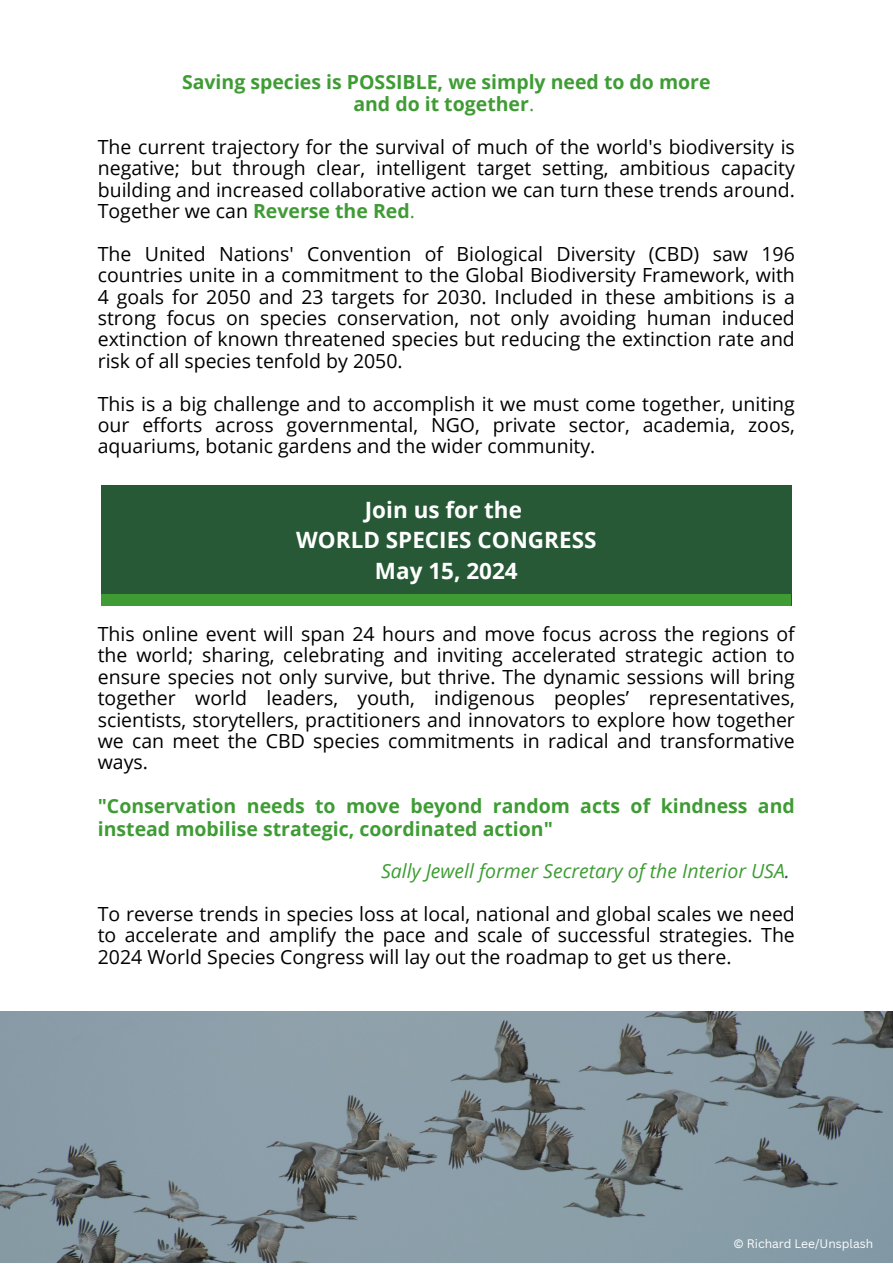
<style>
.page{position:relative;width:893px;height:1264px;background:#fff}
.page>*{position:absolute;margin:0;border:0;box-sizing:border-box;transform-origin:0 0}
.t1{font:700 22.5px "Open Sans";color:#fff}
.t2{font:19.5px/21.3px "Open Sans";color:#000;text-align:justify}
.t3{font:700 19.5px/22.5px "Open Sans";color:#3f9c35}
.t4{font:italic 19.5px "Open Sans";color:#3f9c35}
.t5{font:12px "Canva Sans";color:#fff}
.s1{font-weight:400}
.s2{font-weight:700;color:#3f9c35}
.s3{color:#3f9c35}
.s4{color:#275937}
</style>
<div class="page">
<img style="left:0;top:1011px;width:892px;height:251px">
<div style="left:101px;top:485px;width:690px;height:120px;background:#275937"></div>
<div style="left:102px;top:594px;width:688px;height:11px;background:#3f9c35"></div>
<p class="t3" style="left:182px;top:70px;width:530px">Saving species is POSSIBLE, we simply need to do more</p>
<p class="t3" style="left:353px;top:93px;width:182px">and do it together<span class="s1">.</span></p>
<p class="t2" style="left:98px;top:136px;width:698px">The current trajectory for the survival of much of the world's biodiversity is negative; but through clear, intelligent target setting, ambitious capacity building and increased collaborative action we can turn these trends around.<br>Together we can <span class="s2">Reverse the Red</span><span class="s3">.</span></p>
<p class="t2" style="left:98px;top:243px;width:698px">The United Nations' Convention of Biological Diversity (CBD) saw 196 countries unite in a commitment to the Global Biodiversity Framework, with 4 goals for 2050 and 23 targets for 2030. Included in these ambitions is a strong focus on species conservation, not only avoiding human induced extinction of known threatened species but reducing the extinction rate and risk of all species tenfold by 2050.</p>
<p class="t2" style="left:98px;top:392px;width:698px">This is a big challenge and to accomplish it we must come together, uniting our efforts across governmental, NGO, private sector, academia, zoos, aquariums, botanic gardens and the wider community.</p>
<p class="t1" style="left:365px;top:494px;width:158px">Join us for the</p>
<p class="t1" style="left:296px;top:524px;width:302px">WORLD SPECIES CONGRESS</p>
<p class="t1" style="left:375px;top:554px;width:144px">May 15, 2024</p>
<p class="t2" style="left:98px;top:623px;width:698px">This online event will span 24 hours and move focus across the regions of the world; sharing, celebrating and inviting accelerated strategic action to ensure species not only survive, but thrive. The dynamic sessions will bring together world leaders, youth, indigenous peoples’ representatives, scientists, storytellers, practitioners and innovators to explore how together we can meet the CBD species commitments in radical and transformative ways.</p>
<p class="t3" style="left:98px;top:794px;width:698px">"Conservation needs to move beyond random acts of kindness and instead mobilise strategic, coordinated action"</p>
<p class="t4" style="left:381px;top:857px;width:410px">Sally Jewell former Secretary of the Interior USA<span class="s4">.</span></p>
<p class="t2" style="left:98px;top:902px;width:698px">To reverse trends in species loss at local, national and global scales we need to accelerate and amplify the pace and scale of successful strategies. The 2024 World Species Congress will lay out the roadmap to get us there.</p>
<p class="t5" style="left:733px;top:1235px;width:141px">© Richard Lee/Unsplash</p>
</div>
